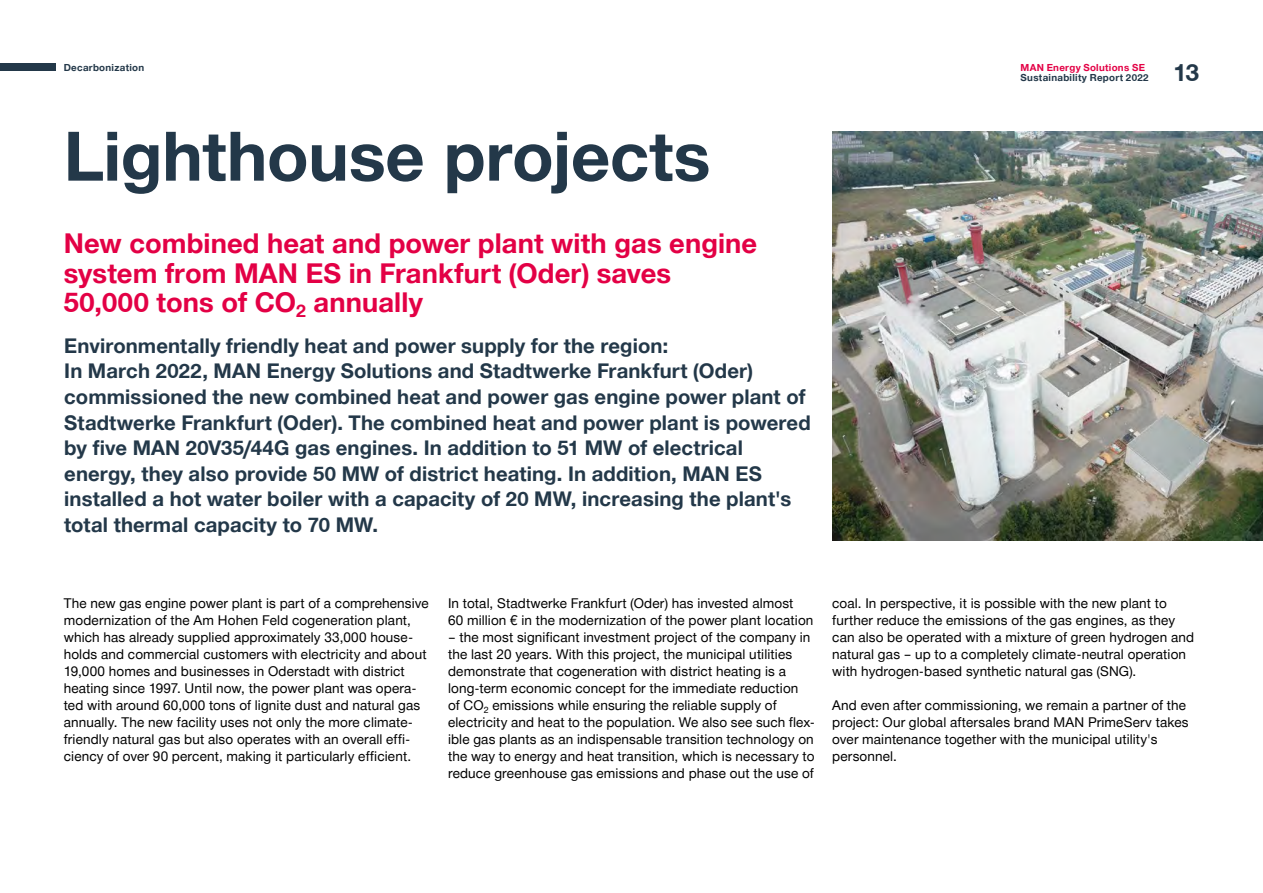
<style>
.page{position:relative;width:1263px;height:893px;background:#fff}
.page>*{position:absolute;margin:0;border:0;box-sizing:border-box;transform-origin:0 0}
.t1{font:700 68.4px "Man Global";letter-spacing:-.005em;color:#233849}
.t2{font:700 27.3px/29.2px "Man Global";letter-spacing:.005em;color:#e30045}
.t3{font:700 24px "Man Global";color:#233849}
.t4{font:700 20.25px/25.5px "Man Global";letter-spacing:.005em;color:#233849}
.t5{font:13.5px/17px "Man Global";letter-spacing:.01em;color:#000}
.t6{font:700 9.75px "Man Global";letter-spacing:.03em;color:#233849}
.t7{font:700 9.75px "Man Global";letter-spacing:.03em;color:#e30045}
</style>
<div class="page">
<img style="left:832px;top:132px;width:431px;height:408px">
<div style="left:0;top:64px;width:55px;height:7px;background:#233849"></div>
<p class="t6" style="left:64px;top:62px;width:82px">Decarbonization</p>
<h1 class="t1" style="left:64px;top:117px;width:648px">Lighthouse projects</h1>
<h2 class="t2" style="left:64px;top:229px;width:695px">New combined heat and power plant with gas engine system from MAN ES in Frankfurt (Oder) saves<br>50,000 tons of CO<sub>2</sub> annually</h2>
<p class="t4" style="left:64px;top:333px;width:748px">Environmentally friendly heat and power supply for the region:<br>In March 2022, MAN Energy Solutions and Stadtwerke Frankfurt (Oder) commissioned the new combined heat and power gas engine power plant of Stadtwerke Frankfurt (Oder). The combined heat and power plant is powered by five MAN 20V35/44G gas engines. In addition to 51 MW of electrical energy, they also provide 50 MW of district heating. In addition, MAN ES installed a hot water boiler with a capacity of 20 MW, increasing the plant's total thermal capacity to 70 MW.</p>
<p class="t7" style="left:1020px;top:62px;width:126px">MAN Energy Solutions SE</p>
<p class="t6" style="left:1020px;top:72px;width:130px">Sustainability Report 2022</p>
<h3 class="t3" style="left:1173px;top:59px;width:27px">13</h3>
<p class="t5" style="left:64px;top:595px;width:367px">The new gas engine power plant is part of a comprehensive modernization of the Am Hohen Feld cogeneration plant, which has already supplied approximately 33,000 house&shy;holds and commercial customers with electricity and about 19,000 homes and businesses in Oderstadt with district heating since 1997. Until now, the power plant was opera&shy;ted with around 60,000 tons of lignite dust and natural gas annually. The new facility uses not only the more climate&shy;friendly natural gas but also operates with an overall effi&shy;ciency of over 90 percent, making it particularly efficient.</p>
<p class="t5" style="left:448px;top:595px;width:367px">In total, Stadtwerke Frankfurt (Oder) has invested almost<br>60 million € in the modernization of the power plant location</p>
<p class="t5" style="left:448px;top:629px;width:368px">– the most significant investment project of the company in the last 20 years. With this project, the municipal utilities demonstrate that cogeneration with district heating is a long-term economic concept for the immediate reduction<br>of CO<sub>2</sub> emissions while ensuring the reliable supply of electricity and heat to the population. We also see such flex&shy;ible gas plants as an indispensable transition technology on the way to energy and heat transition, which is necessary to reduce greenhouse gas emissions and phase out the use of</p>
<p class="t5" style="left:832px;top:595px;width:363px">coal. In perspective, it is possible with the new plant to further reduce the emissions of the gas engines, as they can also be operated with a mixture of green hydrogen and natural gas – up to a completely climate-neutral operation with hydrogen-based synthetic natural gas (SNG).</p>
<p class="t5" style="left:832px;top:697px;width:358px">And even after commissioning, we remain a partner of the project: Our global aftersales brand MAN PrimeServ takes over maintenance together with the municipal utility's personnel.</p>
</div>
